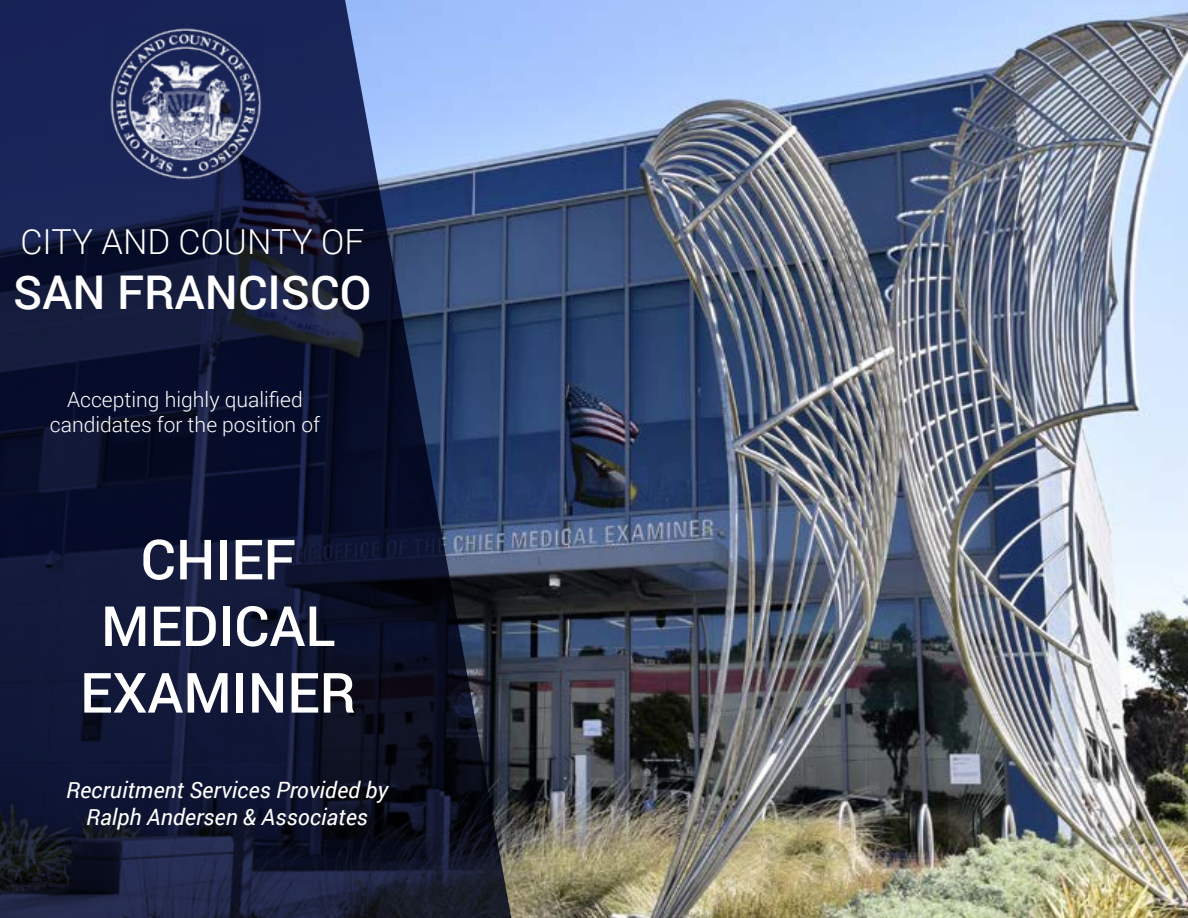
<style>
.page{position:relative;width:1188px;height:918px;background:#fff}
.page>*{position:absolute;margin:0;border:0;box-sizing:border-box;transform-origin:0 0}
.t1{font:500 55.5px/66.6px "Roboto";color:#fff;text-align:center}
.t2{font:500 46.5px "Roboto";color:#fff}
.t3{font:300 34.5px "Roboto";color:#fff}
.t4{font:italic 22.5px/27px "Roboto";color:#fff;text-align:center}
.t5{font:300 21px/25.2px "Roboto";color:#fff;text-align:center}
</style>
<div class="page">
<img style="left:511px;top:0;width:677px;height:918px">
<svg style="left:0;top:0;width:511px;height:918px;background:#1c2646"></svg>
<img style="left:104px;top:23px;width:162px;height:161px">
<h3 class="t3" style="left:21px;top:217px;width:345px">CITY AND COUNTY OF</h3>
<h2 class="t2" style="left:13px;top:260px;width:360px">SAN FRANCISCO</h2>
<p class="t5" style="left:50px;top:386px;width:272px">Accepting highly qualified candidates for the position of</p>
<h1 class="t1" style="left:80px;top:524px;width:278px">CHIEF<br>MEDICAL<br>EXAMINER</h1>
<p class="t4" style="left:66px;top:776px;width:324px">Recruitment Services Provided by<br>Ralph Andersen &amp; Associates</p>
</div>
